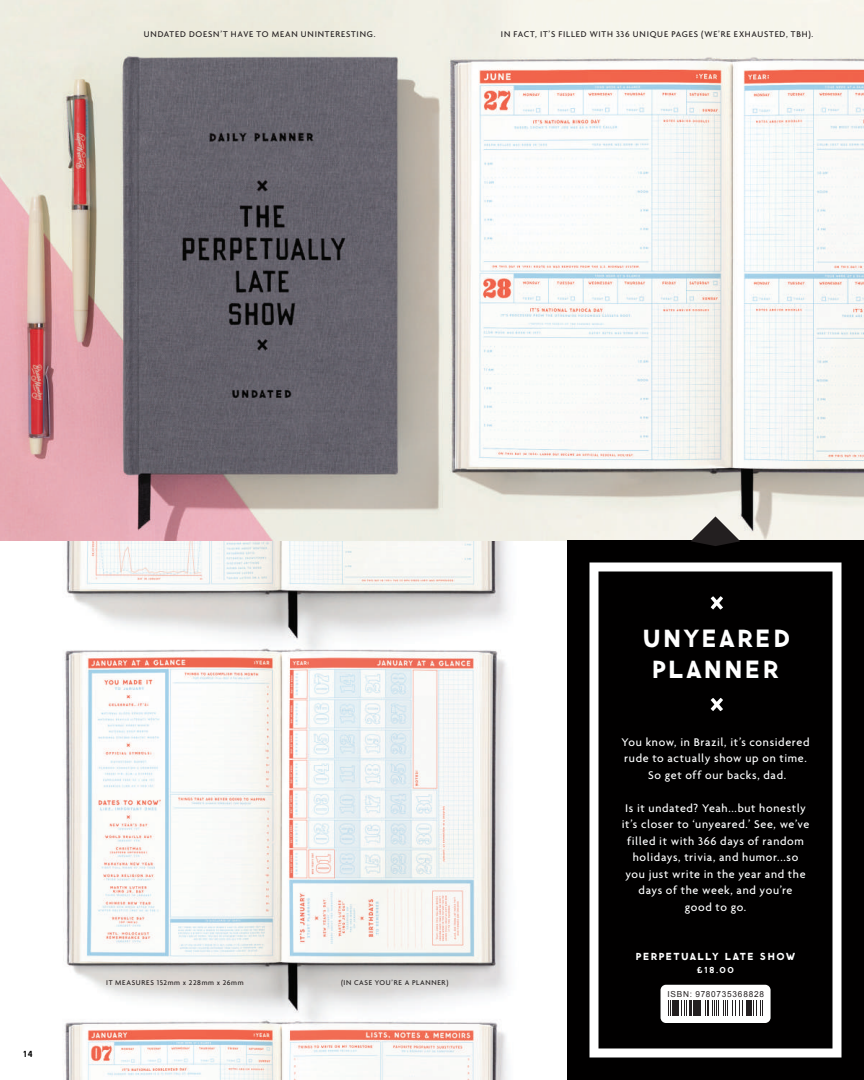
<style>
.page{position:relative;width:864px;height:1080px;background:#fff}
.page>*{position:absolute;margin:0;border:0;box-sizing:border-box;transform-origin:0 0}
.t1{font:25.5px/30.6px "Brass Monkey CT";letter-spacing:.08em;color:#fff;text-align:center}
.t2{font:500 12px/16.5px "Agenda";letter-spacing:.05em;color:#fff;text-align:center}
.t3{font:10.5px "Brass Monkey CT";letter-spacing:.11em;color:#fff}
.t4{font:500 9px "Agenda";letter-spacing:.09em;color:#231f20}
.t5{font:9px "Brass Monkey CT";color:#fff}
.t6{font:9px "Brass Monkey CT";color:#010000}
.t7{font:8.25px "Arial";letter-spacing:.09em;color:#231f20}
.t8{font:500 7.5px "Agenda";letter-spacing:.09em;color:#231f20}
</style>
<div class="page">
<img style="left:0;top:540px;width:567px;height:540px">
<img style="left:0;top:0;width:864px;height:540px">
<div style="left:567px;top:540px;width:297px;height:540px;background:#010000"></div>
<svg style="left:590px;top:562px;width:252px;height:496px"></svg>
<div style="left:661px;top:985px;width:110px;height:38px;background:#fff;border-radius:5px"></div>
<svg style="left:668px;top:1000px;width:19px;height:15px"></svg>
<hr style="left:689px;top:1000px;width:3px;height:15px;background:#231f20">
<hr style="left:693px;top:1000px;width:3px;height:15px;background:#231f20">
<svg style="left:697px;top:1000px;width:66px;height:15px"></svg>
<svg style="left:711px;top:596px;width:12px;height:14px"></svg>
<svg style="left:711px;top:698px;width:12px;height:13px"></svg>
<svg style="left:691px;top:516px;width:49px;height:30px"></svg>
<p class="t4" style="left:144px;top:29px;width:233px">UNDATED DOESN’T HAVE TO MEAN UNINTERESTING.</p>
<p class="t4" style="left:501px;top:29px;width:314px">IN FACT, IT’S FILLED WITH 336 UNIQUE PAGES (WE’RE EXHAUSTED, TBH).</p>
<p class="t6" style="left:23px;top:1048px;width:12px">14</p>
<p class="t8" style="left:106px;top:978px;width:139px">IT MEASURES 152mm x 228mm x 26mm</p>
<p class="t8" style="left:341px;top:978px;width:109px">(IN CASE YOU’RE A PLANNER)</p>
<h1 class="t1" style="left:642px;top:622px;width:149px">UNYEARED<br>PLANNER</h1>
<p class="t2" style="left:622px;top:733px;width:189px">You know, in Brazil, it’s considered rude to actually show up on time.<br>So get off our backs, dad.</p>
<p class="t2" style="left:622px;top:799px;width:189px">Is it undated? Yeah...but honestly it’s closer to ‘unyeared.’ See, we’ve filled it with 366 days of random holidays, trivia, and humor...so you just write in the year and the days of the week, and you’re<br>good to go.</p>
<p class="t3" style="left:636px;top:949px;width:161px">PERPETUALLY LATE SHOW</p>
<p class="t5" style="left:697px;top:964px;width:39px">£18.00</p>
<p class="t7" style="left:668px;top:989px;width:98px">ISBN: 9780735368828</p>
</div>
